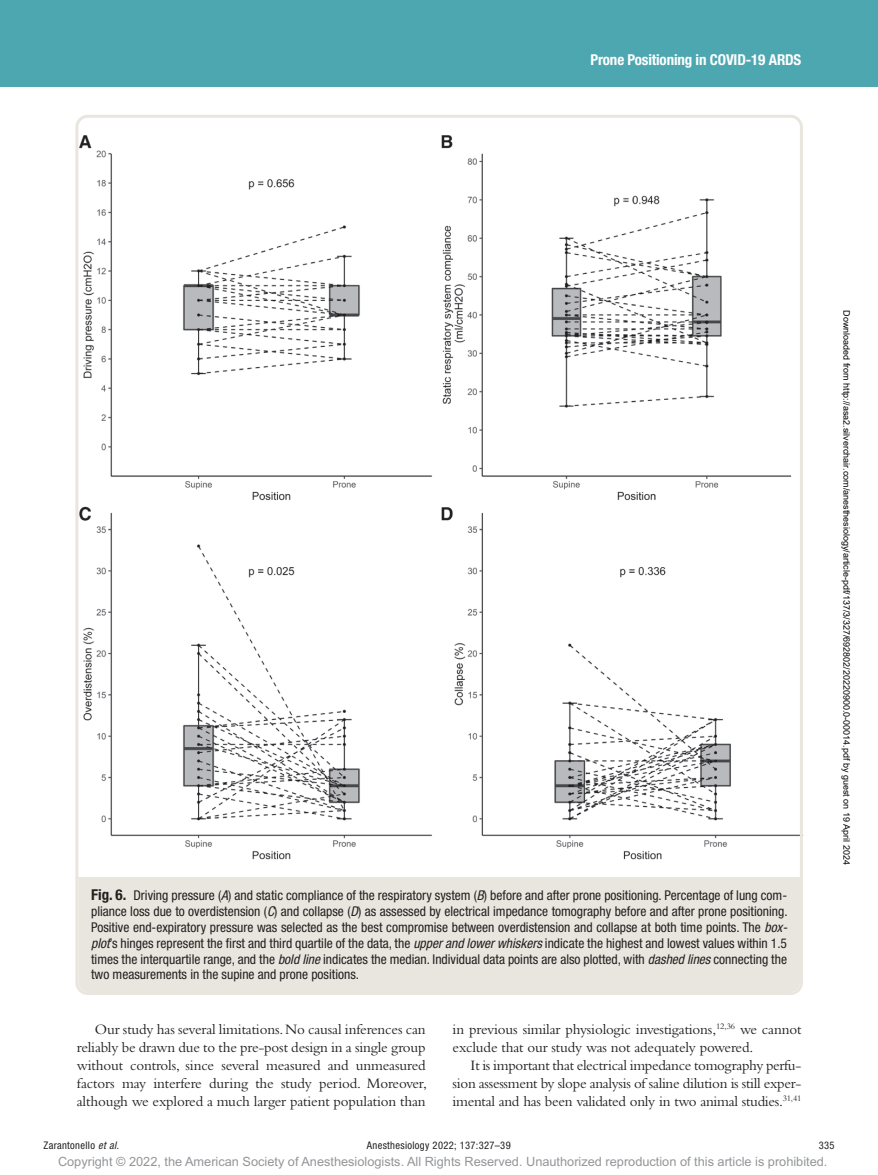
<style>
.page{position:relative;width:878px;height:1175px;background:#fff}
.page>*{position:absolute;margin:0;border:0;box-sizing:border-box;transform-origin:0 0}
.t1{font:15px/18px "Bembo Std";letter-spacing:-.01em;color:#231f20;text-align:justify}
.t2{font:700 condensed 15px "Helvetica Neue LT Std";letter-spacing:-.01em;color:#fff}
.t3{font:condensed 13.5px/15.8px "Helvetica Neue LT Std";color:#231f20;text-align:justify}
.t4{font:12.75px "Arial MT Std";color:#939598}
.t5{font:condensed 10.5px "Helvetica Neue LT Std";letter-spacing:.03em;color:#231f20}
.t6{font:9px "Arial";color:#000}
.s1{font-weight:700;font-size:15px}
.s2{font-style:italic}
</style>
<div class="page">
<div style="left:0;top:0;width:878px;height:86px;background:#4da7b0"></div>
<img style="left:79px;top:134px;width:724px;height:725px">
<div style="left:78px;top:877px;width:721px;height:115px;background:#e9e6df"></div>
<p class="t2" style="left:590px;top:51px;width:212px">Prone Positioning in COVID-19 ARDS</p>
<p class="t3" style="left:91px;top:887px;width:698px"><span class="s1">Fig. 6.</span> Driving pressure (<span class="s2">A</span>) and static compliance of the respiratory system (<span class="s2">B</span>) before and after prone positioning. Percentage of lung com&shy;pliance loss due to overdistension (<span class="s2">C</span>) and collapse (<span class="s2">D</span>) as assessed by electrical impedance tomography before and after prone positioning.<br>Positive end-expiratory pressure was selected as the best compromise between overdistension and collapse at both time points. The <span class="s2">box&shy;plot</span>’s hinges represent the first and third quartile of the data, the <span class="s2">upper and lower whiskers</span> indicate the highest and lowest values within 1.5 times the interquartile range, and the <span class="s2">bold line</span> indicates the median. Individual data points are also plotted, with <span class="s2">dashed lines</span> connecting the two measurements in the supine and prone positions.</p>
<p class="t1" style="left:77px;top:1019px;width:352px;text-indent:18px">Our study has several limitations. No causal inferences can reliably be drawn due to the pre-post design in a single group without controls, since several measured and unmeasured factors may interfere during the study period. Moreover, although we explored a much larger patient population than</p>
<p class="t1" style="left:452px;top:1019px;width:350px">in previous similar physiologic investigations,<sup>12,36</sup> we cannot exclude that our study was not adequately powered.</p>
<p class="t1" style="left:452px;top:1055px;width:350px;text-indent:18px">It is important that electrical impedance tomography perfu&shy;sion assessment by slope analysis of saline dilution is still exper&shy;imental and has been validated only in two animal studies.<sup>31,41</sup></p>
<p class="t6" style="left:850px;top:310px;width:556px;rotate:90deg">Downloaded from http://asa2.silverchair.com/anesthesiology/article-pdf/137/3/327/692802/20220900.0-00014.pdf by guest on 19 April 2024</p>
<p class="t5" style="left:44px;top:1139px;width:77px">Zarantonello <span class="s2">et al.</span></p>
<p class="t5" style="left:367px;top:1139px;width:145px">Anesthesiology 2022; 137:327–39</p>
<p class="t5" style="left:818px;top:1139px;width:17px">335</p>
<p class="t4" style="left:58px;top:1154px;width:771px">Copyright © 2022, the American Society of Anesthesiologists. All Rights Reserved. Unauthorized reproduction of this article is prohibited.</p>
</div>
